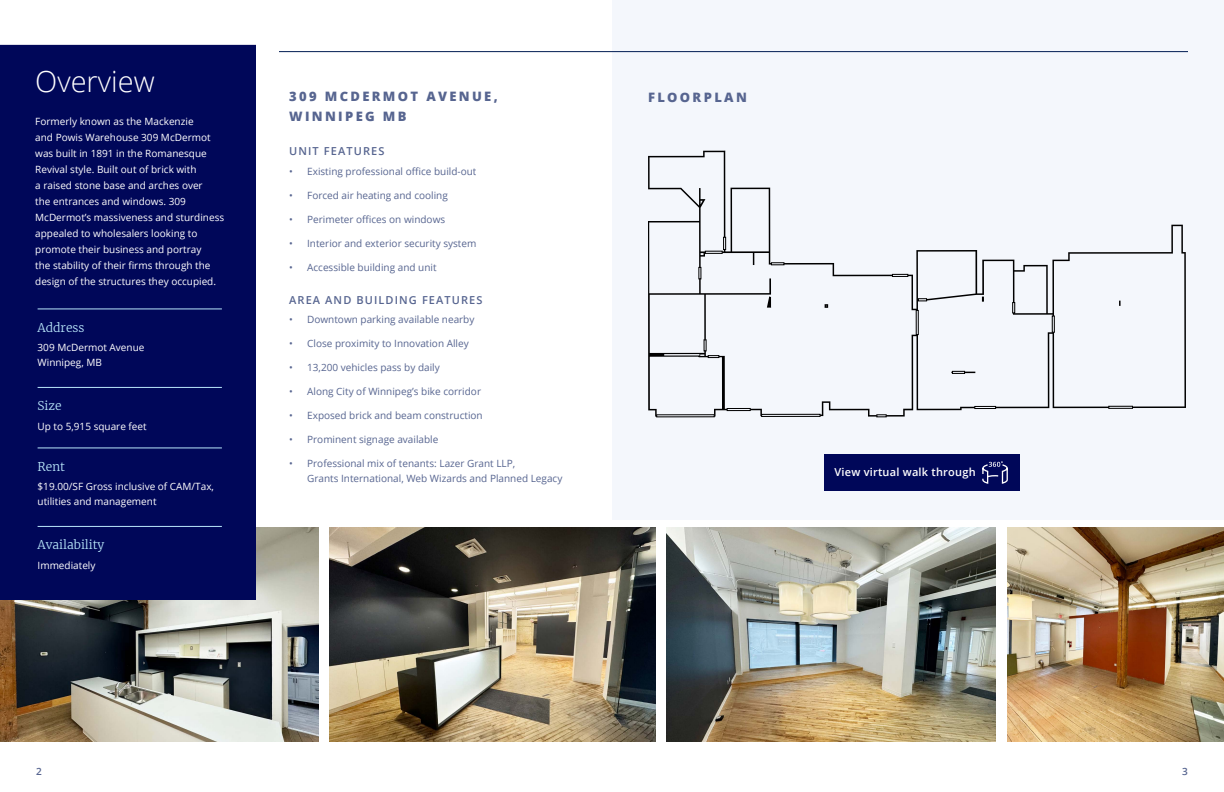
<style>
.page{position:relative;width:1224px;height:792px;background:#fff}
.page>*{position:absolute;margin:0;border:0;box-sizing:border-box;transform-origin:0 0}
.t1{font:300 29px "Open Sans";color:#fff}
.t2{font:800 13px/20px "Open Sans";letter-spacing:.18em;color:#576590}
.t3{font:300 12px "Merriweather";color:#b9e6fa}
.t4{font:600 11px "Open Sans";letter-spacing:.1em;color:#576590}
.t5{font:600 11px "Open Sans";letter-spacing:.02em;color:#fff}
.t6{font:10px/16px "Open Sans";color:#fff}
.t7{font:10px/15px "Open Sans";color:#576590}
.t8{font:600 10px "Open Sans";color:#576590}
</style>
<div class="page">
<img style="left:0;top:528px;width:318px;height:213px">
<img style="left:329px;top:528px;width:327px;height:214px">
<img style="left:666px;top:528px;width:329px;height:214px">
<img style="left:1007px;top:528px;width:217px;height:214px">
<div style="left:612px;top:1px;width:612px;height:519px;background:#f4f7fc"></div>
<div style="left:0;top:45px;width:256px;height:555px;background:#000759"></div>
<hr style="left:38px;top:309px;width:184px;height:1px;background:#b9e6fa">
<hr style="left:38px;top:387px;width:184px;height:1px;background:#b9e6fa">
<hr style="left:38px;top:448px;width:184px;height:1px;background:#b9e6fa">
<hr style="left:38px;top:526px;width:184px;height:1px;background:#b9e6fa">
<hr style="left:279px;top:51px;width:909px;height:1px;background:#001c52">
<svg style="left:649px;top:151px;width:536px;height:266px"></svg>
<div style="left:1052px;top:316px;width:3px;height:17px;border:1px solid #000"></div>
<div style="left:824px;top:454px;width:196px;height:36px;background:#000759"></div>
<svg style="left:982px;top:461px;width:26px;height:23px"></svg>
<h1 class="t1" style="left:35px;top:61px;width:121px">Overview</h1>
<p class="t6" style="left:35px;top:113px;width:191px">Formerly known as the Mackenzie<br>and Powis Warehouse 309 McDermot was built in 1891 in the Romanesque Revival style. Built out of brick with<br>a raised stone base and arches over<br>the entrances and windows. 309<br>McDermot’s massiveness and sturdiness appealed to wholesalers looking to promote their business and portray<br>the stability of their firms through the design of the structures they occupied.</p>
<p class="t3" style="left:38px;top:319px;width:48px">Address</p>
<p class="t6" style="left:38px;top:340px;width:108px;line-height:15px">309 McDermot Avenue<br>Winnipeg, MB</p>
<p class="t3" style="left:38px;top:398px;width:26px">Size</p>
<p class="t6" style="left:38px;top:418px;width:111px">Up to 5,915 square feet</p>
<p class="t3" style="left:38px;top:458px;width:29px">Rent</p>
<p class="t6" style="left:38px;top:479px;width:178px;line-height:15px">$19.00/SF Gross inclusive of CAM/Tax, utilities and management</p>
<p class="t3" style="left:38px;top:537px;width:68px">Availability</p>
<p class="t6" style="left:38px;top:557px;width:59px">Immediately</p>
<h2 class="t2" style="left:289px;top:86px;width:210px">309 MCDERMOT AVENUE,<br>WINNIPEG MB</h2>
<h2 class="t2" style="left:648px;top:87px;width:100px">FLOORPLAN</h2>
<p class="t4" style="left:289px;top:144px;width:97px">UNIT FEATURES</p>
<p class="t7" style="left:289px;top:163px;width:189px">• Existing professional office build-out</p>
<p class="t7" style="left:289px;top:187px;width:160px">• Forced air heating and cooling</p>
<p class="t7" style="left:289px;top:211px;width:158px">• Perimeter offices on windows</p>
<p class="t7" style="left:289px;top:235px;width:189px">• Interior and exterior security system</p>
<p class="t7" style="left:289px;top:259px;width:149px">• Accessible building and unit</p>
<p class="t4" style="left:289px;top:292px;width:195px">AREA AND BUILDING FEATURES</p>
<p class="t7" style="left:289px;top:312px;width:187px">• Downtown parking available nearby</p>
<p class="t7" style="left:289px;top:336px;width:181px">• Close proximity to Innovation Alley</p>
<p class="t7" style="left:289px;top:360px;width:152px">• 13,200 vehicles pass by daily</p>
<p class="t7" style="left:289px;top:384px;width:193px">• Along City of Winnipeg’s bike corridor</p>
<p class="t7" style="left:289px;top:408px;width:195px">• Exposed brick and beam construction</p>
<p class="t7" style="left:289px;top:432px;width:151px">• Prominent signage available</p>
<p class="t7" style="left:307px;top:456px;width:257px;text-indent:-18px">• Professional mix of tenants: Lazer Grant LLP,<br>Grants International, Web Wizards and Planned Legacy</p>
<p class="t5" style="left:835px;top:465px;width:143px">View virtual walk through</p>
<p class="t8" style="left:36px;top:764px;width:7px">2</p>
<p class="t8" style="left:1182px;top:764px;width:7px">3</p>
</div>
